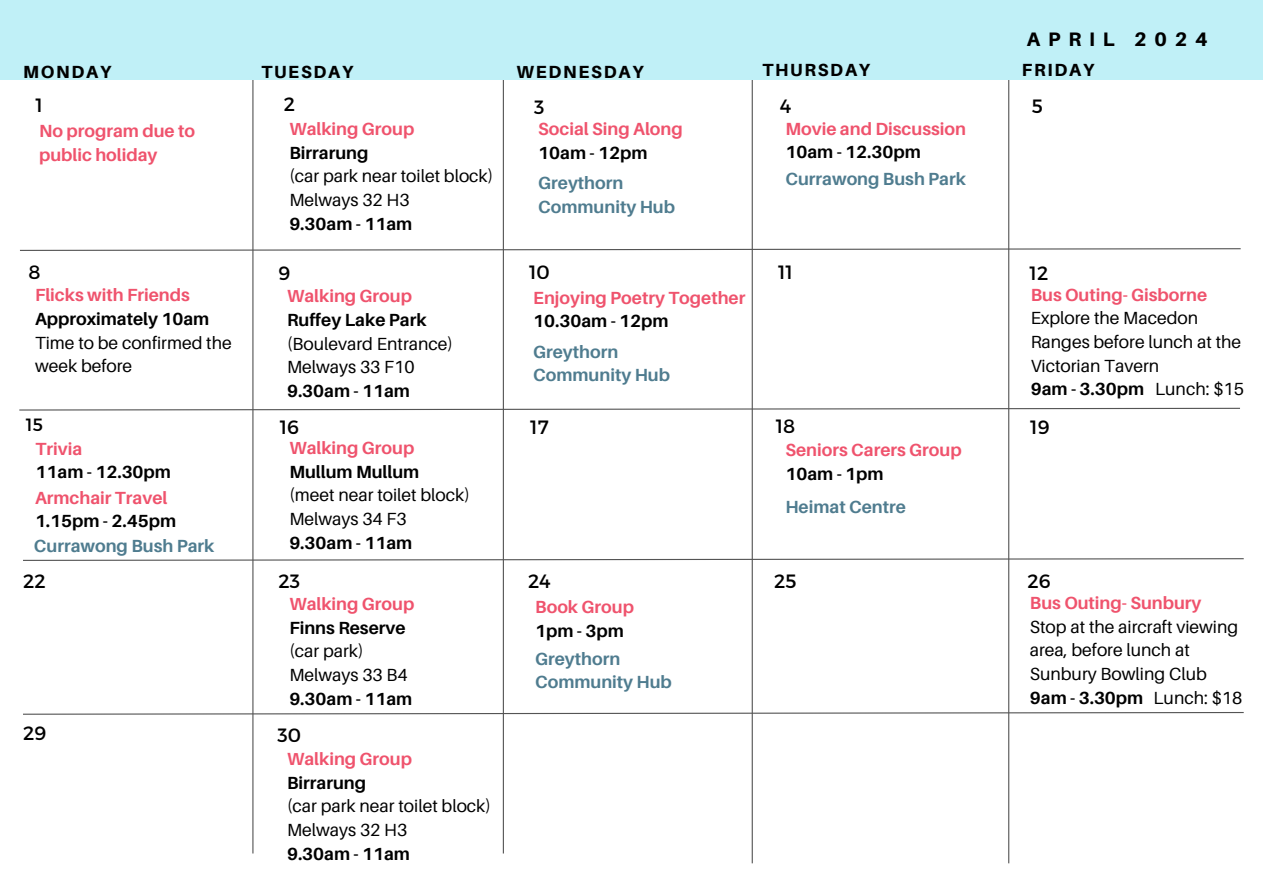
<style>
.page{position:relative;width:1263px;height:894px;background:#fff}
.page>*{position:absolute;margin:0;border:0;box-sizing:border-box;transform-origin:0 0}
.t1{font:800 19.5px "Aileron";letter-spacing:.4em;color:#000}
.t2{font:19.2px "Montserrat";color:#000}
.t3{font:17.7px "Montserrat";color:#000}
.t4{font:17.55px/23.7px "Aileron";color:#000}
.t5{font:700 17.55px/23.7px "Aileron";color:#ef536d}
.t6{font:700 17.55px "Aileron";color:#000}
.t7{font:700 17.55px/23.7px "Aileron";color:#4f7c8f}
.t8{font:800 17.55px "Aileron";letter-spacing:.1em;color:#000}
.s1{font-weight:700}
</style>
<div class="page">
<svg style="left:20px;top:247px;width:1221px;height:4px"></svg>
<svg style="left:23px;top:557px;width:1221px;height:4px"></svg>
<svg style="left:23px;top:711px;width:1221px;height:4px"></svg>
<hr style="left:252px;top:41px;width:1px;height:812px;background:#545454">
<hr style="left:752px;top:50px;width:1px;height:813px;background:#545454">
<hr style="left:503px;top:41px;width:1px;height:812px;background:#545454">
<hr style="left:1008px;top:50px;width:1px;height:813px;background:#545454">
<div style="left:0;top:0;width:1263px;height:80px;background:#c0f0f7"></div>
<svg style="left:19px;top:407px;width:1221px;height:4px"></svg>
<p class="t1" style="left:1027px;top:27px;width:182px">APRIL 2024</p>
<p class="t8" style="left:23px;top:61px;width:90px">MONDAY</p>
<p class="t8" style="left:261px;top:61px;width:94px">TUESDAY</p>
<p class="t8" style="left:516px;top:61px;width:129px">WEDNESDAY</p>
<p class="t8" style="left:762px;top:59px;width:109px">THURSDAY</p>
<p class="t8" style="left:1022px;top:59px;width:74px">FRIDAY</p>
<p class="t2" style="left:35px;top:93px;width:9px">1</p>
<p class="t2" style="left:284px;top:92px;width:13px">2</p>
<p class="t2" style="left:534px;top:95px;width:12px">3</p>
<p class="t2" style="left:780px;top:93px;width:13px">4</p>
<p class="t2" style="left:1032px;top:93px;width:13px">5</p>
<p class="t5" style="left:39px;top:119px;width:157px">No program due to public holiday</p>
<p class="t5" style="left:289px;top:116px;width:126px">Walking Group</p>
<p class="t6" style="left:289px;top:141px;width:81px">Birrarung</p>
<p class="t4" style="left:289px;top:164px;width:205px">(car park near toilet block)<br>Melways 32 H3</p>
<p class="t6" style="left:289px;top:212px;width:124px">9.30am - 11am</p>
<p class="t5" style="left:538px;top:116px;width:146px">Social Sing Along</p>
<p class="t6" style="left:538px;top:141px;width:111px">10am - 12pm</p>
<p class="t7" style="left:538px;top:170px;width:138px">Greythorn<br>Community Hub</p>
<p class="t5" style="left:785px;top:116px;width:182px">Movie and Discussion</p>
<p class="t6" style="left:785px;top:141px;width:137px">10am - 12.30pm</p>
<p class="t7" style="left:785px;top:166px;width:182px">Currawong Bush Park</p>
<p class="t2" style="left:28px;top:259px;width:14px">8</p>
<p class="t2" style="left:279px;top:261px;width:13px">9</p>
<p class="t2" style="left:529px;top:259px;width:22px">10</p>
<p class="t2" style="left:778px;top:259px;width:16px">11</p>
<p class="t2" style="left:1029px;top:261px;width:20px">12</p>
<p class="t5" style="left:35px;top:283px;width:156px">Flicks with Friends</p>
<p class="t6" style="left:35px;top:308px;width:176px">Approximately 10am</p>
<p class="t4" style="left:35px;top:330px;width:198px">Time to be confirmed the week before</p>
<p class="t5" style="left:287px;top:284px;width:126px">Walking Group</p>
<p class="t6" style="left:287px;top:309px;width:141px">Ruffey Lake Park</p>
<p class="t4" style="left:287px;top:331px;width:167px">(Boulevard Entrance)<br>Melways 33 F10</p>
<p class="t6" style="left:287px;top:380px;width:124px">9.30am - 11am</p>
<p class="t5" style="left:533px;top:285px;width:214px">Enjoying Poetry Together</p>
<p class="t6" style="left:533px;top:310px;width:137px">10.30am - 12pm</p>
<p class="t7" style="left:533px;top:339px;width:138px">Greythorn<br>Community Hub</p>
<p class="t5" style="left:1031px;top:282px;width:178px">Bus Outing- Gisborne</p>
<p class="t4" style="left:1031px;top:306px;width:215px">Explore the Macedon<br>Ranges before lunch at the<br>Victorian Tavern<br><span class="s1">9am - 3.30pm</span> Lunch: $15</p>
<p class="t3" style="left:26px;top:413px;width:19px">15</p>
<p class="t2" style="left:280px;top:414px;width:21px">16</p>
<p class="t2" style="left:530px;top:414px;width:20px">17</p>
<p class="t2" style="left:776px;top:413px;width:21px">18</p>
<p class="t2" style="left:1030px;top:414px;width:21px">19</p>
<p class="t5" style="left:36px;top:436px;width:48px">Trivia</p>
<p class="t6" style="left:36px;top:461px;width:137px">11am - 12.30pm</p>
<p class="t5" style="left:35px;top:485px;width:134px">Armchair Travel</p>
<p class="t6" style="left:35px;top:510px;width:143px">1.15pm - 2.45pm</p>
<p class="t7" style="left:34px;top:533px;width:182px">Currawong Bush Park</p>
<p class="t5" style="left:289px;top:435px;width:126px">Walking Group</p>
<p class="t6" style="left:289px;top:460px;width:131px">Mullum Mullum</p>
<p class="t4" style="left:289px;top:483px;width:182px">(meet near toilet block)<br>Melways 34 F3</p>
<p class="t6" style="left:289px;top:531px;width:124px">9.30am - 11am</p>
<p class="t5" style="left:785px;top:438px;width:178px">Seniors Carers Group</p>
<p class="t6" style="left:785px;top:463px;width:100px">10am - 1pm</p>
<p class="t7" style="left:785px;top:495px;width:122px">Heimat Centre</p>
<p class="t2" style="left:23px;top:569px;width:24px">22</p>
<p class="t2" style="left:278px;top:569px;width:23px">23</p>
<p class="t2" style="left:528px;top:568px;width:24px">24</p>
<p class="t2" style="left:774px;top:569px;width:24px">25</p>
<p class="t2" style="left:1027px;top:568px;width:25px">26</p>
<p class="t5" style="left:289px;top:591px;width:126px">Walking Group</p>
<p class="t6" style="left:289px;top:616px;width:118px">Finns Reserve</p>
<p class="t4" style="left:289px;top:638px;width:120px">(car park)<br>Melways 33 B4</p>
<p class="t6" style="left:289px;top:687px;width:124px">9.30am - 11am</p>
<p class="t5" style="left:535px;top:594px;width:100px">Book Group</p>
<p class="t6" style="left:535px;top:619px;width:90px">1pm - 3pm</p>
<p class="t7" style="left:535px;top:646px;width:138px">Greythorn<br>Community Hub</p>
<p class="t5" style="left:1030px;top:590px;width:173px">Bus Outing- Sunbury</p>
<p class="t4" style="left:1030px;top:614px;width:214px">Stop at the aircraft viewing area, before lunch at<br>Sunbury Bowling Club<br><span class="s1">9am - 3.30pm</span> Lunch: $18</p>
<p class="t2" style="left:23px;top:721px;width:25px">29</p>
<p class="t2" style="left:278px;top:722px;width:25px">30</p>
<p class="t5" style="left:287px;top:746px;width:126px">Walking Group</p>
<p class="t6" style="left:287px;top:771px;width:81px">Birrarung</p>
<p class="t4" style="left:287px;top:793px;width:205px">(car park near toilet block)<br>Melways 32 H3</p>
<p class="t6" style="left:287px;top:842px;width:124px">9.30am - 11am</p>
</div>
